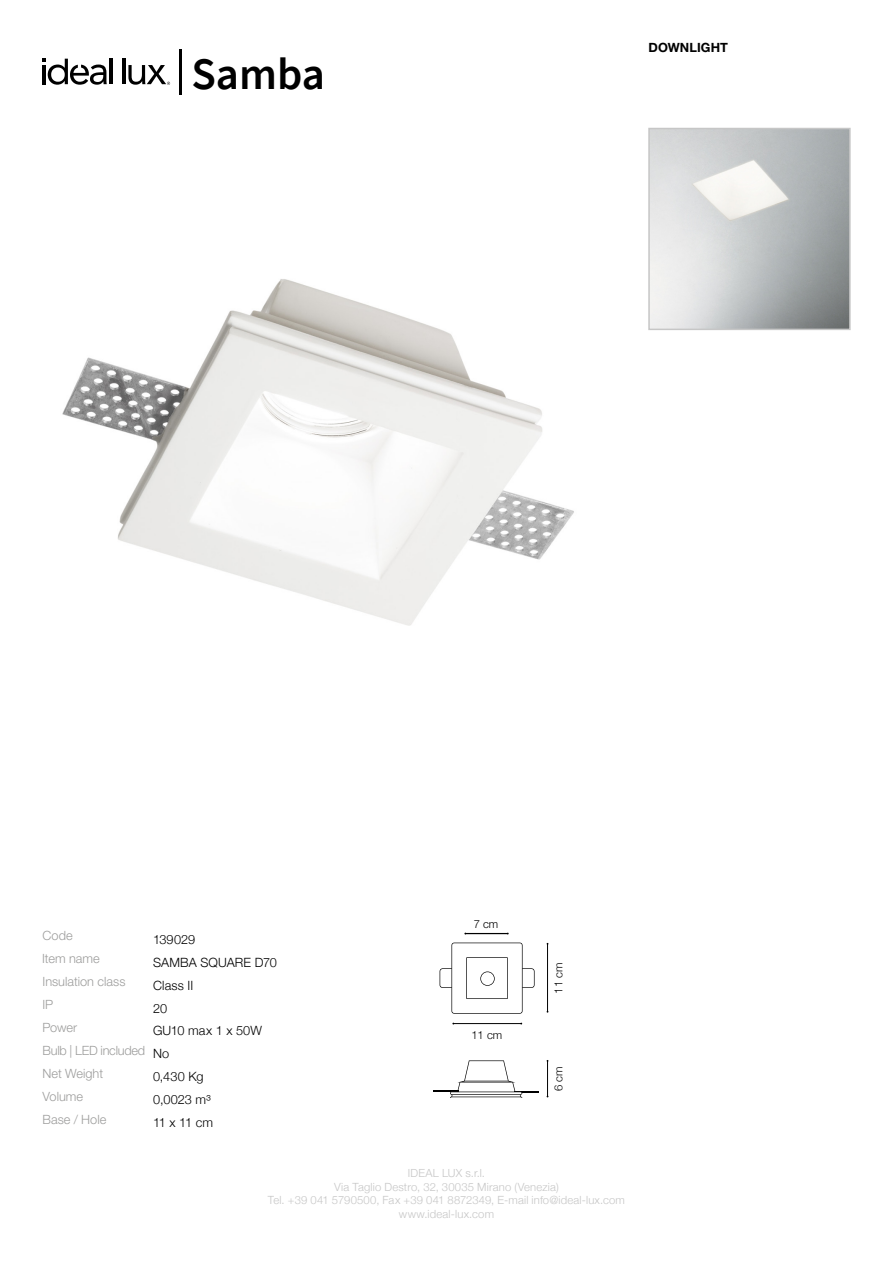
<style>
.page{position:relative;width:893px;height:1263px;background:#fff}
.page>*{position:absolute;margin:0;border:0;box-sizing:border-box;transform-origin:0 0}
.t1{font:600 45px "Source Sans Pro";color:#000}
.t2{font:300 12.75px/22.8px "Helvetica Neue LT Std";color:#9d9d9c}
.t3{font:300 12.75px/22.8px "Helvetica Neue";letter-spacing:.01em;color:#000}
.t4{font:700 12.75px "Helvetica Neue LT Std";letter-spacing:.005em;color:#000}
.t5{font:300 11.25px/13.5px "Helvetica Neue";letter-spacing:.015em;color:#c6c6c6;text-align:center}
.t6{font:300 11.25px "Helvetica Neue LT Std";letter-spacing:.015em;color:#c6c6c6}
.t7{font:300 11.25px "Helvetica Neue";color:#000}
.t8{font:300 11.25px "Helvetica Neue LT Pro";color:#000}
</style>
<div class="page">
<hr style="left:179px;top:49px;width:3px;height:45px;background:#000">
<hr style="left:110px;top:59px;width:3px;height:25px;background:#000">
<hr style="left:122px;top:59px;width:3px;height:25px;background:#000">
<svg style="left:43px;top:59px;width:64px;height:26px"></svg>
<svg style="left:128px;top:65px;width:42px;height:20px"></svg>
<img style="left:62px;top:279px;width:512px;height:347px">
<img style="left:651px;top:131px;width:197px;height:196px">
<div style="left:648px;top:128px;width:203px;height:202px;border:2px solid #c6c6c6"></div>
<hr style="left:453px;top:1023px;width:68px;height:1px;background:#000">
<hr style="left:547px;top:1061px;width:1px;height:35px;background:#000">
<svg style="left:440px;top:942px;width:95px;height:72px"></svg>
<svg style="left:434px;top:1060px;width:105px;height:38px"></svg>
<hr style="left:547px;top:944px;width:1px;height:68px;background:#000">
<hr style="left:465px;top:933px;width:43px;height:1px;background:#000">
<h1 class="t1" style="left:191px;top:44px;width:135px">Samba</h1>
<p class="t4" style="left:648px;top:39px;width:81px">DOWNLIGHT</p>
<p class="t8" style="left:474px;top:917px;width:26px">7 cm</p>
<p class="t2" style="left:43px;top:924px;width:32px">Code</p>
<p class="t3" style="left:153px;top:927px;width:44px">139029</p>
<p class="t2" style="left:42px;top:947px;width:59px">Item name</p>
<p class="t2" style="left:43px;top:970px;width:85px">Insulation class</p>
<p class="t3" style="left:153px;top:950px;width:125px">SAMBA SQUARE D70<br>Class II</p>
<p class="t7" style="left:550px;top:994px;width:32px;rotate:-90deg">11 cm</p>
<p class="t2" style="left:43px;top:993px;width:12px">IP</p>
<p class="t3" style="left:153px;top:996px;width:16px">20</p>
<p class="t2" style="left:42px;top:1016px;width:104px">Power<br>Bulb | LED included</p>
<p class="t3" style="left:153px;top:1018px;width:110px">GU10 max 1 x 50W<br>No</p>
<p class="t7" style="left:471px;top:1025px;width:32px">11 cm</p>
<p class="t2" style="left:42px;top:1061px;width:62px">Net Weight</p>
<p class="t2" style="left:42px;top:1084px;width:65px">Volume<br>Base / Hole</p>
<p class="t3" style="left:153px;top:1064px;width:52px">0,430 Kg</p>
<p class="t3" style="left:153px;top:1087px;width:62px">0,0023 m³<br>11 x 11 cm</p>
<p class="t7" style="left:550px;top:1091px;width:26px;rotate:-90deg">6 cm</p>
<p class="t6" style="left:408px;top:1166px;width:79px">IDEAL LUX s.r.l.</p>
<p class="t5" style="left:268px;top:1179px;width:359px">Via Taglio Destro, 32, 30035 Mirano (Venezia)<br>Tel. +39 041 5790500, Fax +39 041 8872349, E-mail info@ideal-lux.com www.ideal-lux.com</p>
</div>
